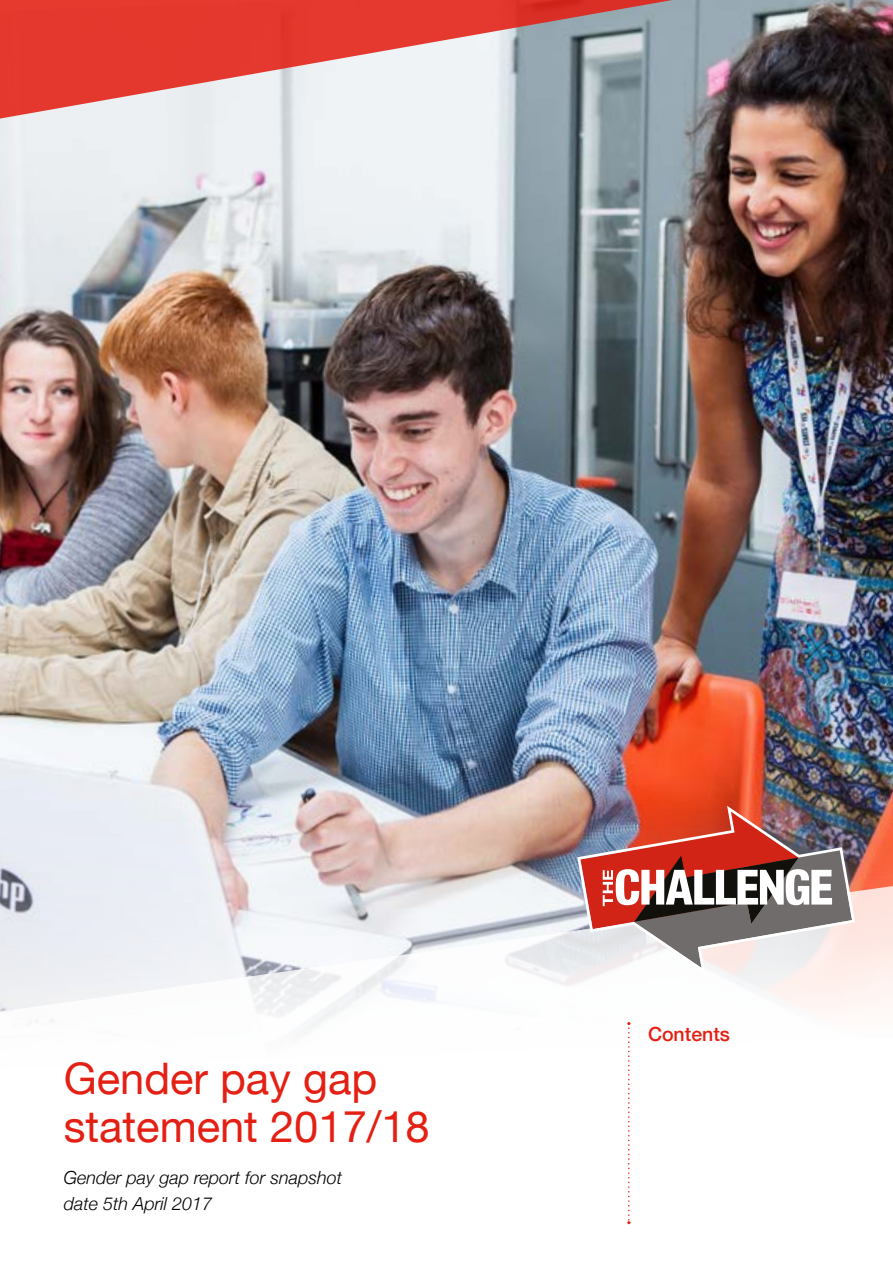
<style>
.page{position:relative;width:893px;height:1263px;background:#fff}
.page>*{position:absolute;margin:0;border:0;box-sizing:border-box;transform-origin:0 0}
.t1{font:43.5px/48px "Helvetica Neue";color:#e41f13}
.t2{font:500 19.5px "Helvetica Neue";color:#e41f13}
.t3{font:italic 300 18px/25.5px "Helvetica Neue";color:#000}
</style>
<div class="page">
<img style="left:0;top:0;width:893px;height:884px">
<svg style="left:0;top:884px;width:893px;height:341px"></svg>
<svg style="left:0;top:0;width:788px;height:142px;background:#c9908f"></svg>
<img style="left:577px;top:806px;width:278px;height:168px">
<svg style="left:64px;top:1022px;width:766px;height:202px"></svg>
<h1 class="t1" style="left:64px;top:1057px;width:367px">Gender pay gap statement 2017/18</h1>
<p class="t3" style="left:64px;top:1164px;width:280px">Gender pay gap report for snapshot date 5th April 2017</p>
<p class="t2" style="left:648px;top:1018px;width:83px">Contents</p>
</div>
